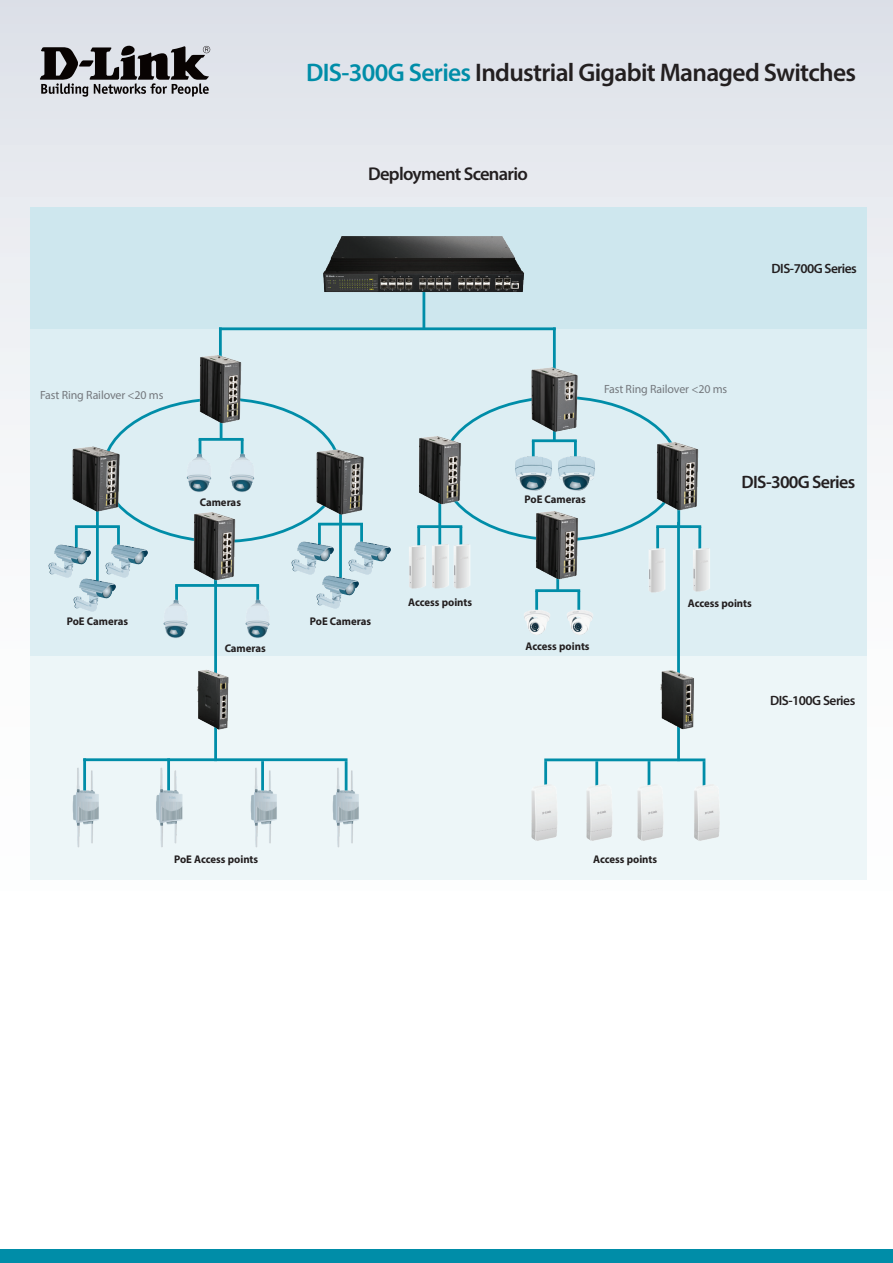
<style>
.page{position:relative;width:893px;height:1263px;background:#fff}
.page>*{position:absolute;margin:0;border:0;box-sizing:border-box;transform-origin:0 0}
.t1{font:600 25.5px "Myriad Pro";letter-spacing:-.025em;color:#231f20}
.t2{font:600 18.6px "Myriad Pro";letter-spacing:-.04em;color:#231f20}
.t3{font:600 18px "Myriad Pro";letter-spacing:-.04em;color:#231f20}
.t4{font:600 13.5px "Myriad Pro";letter-spacing:-.04em;color:#231f20}
.t5{font:11.85px "Myriad Pro";letter-spacing:-.01em;color:#74787d}
.t6{font:700 11.1px "Myriad Pro";color:#231f20}
.s1{color:#008da8}
</style>
<div class="page">
<div style="left:0;top:0;width:893px;height:1084px;background:linear-gradient(to bottom,#e3e6ec,#fff)"></div>
<div style="left:0;top:1249px;width:893px;height:14px;background:#008da8"></div>
<svg style="left:40px;top:46px;width:170px;height:51px;background:#807f83"></svg>
<div style="left:30px;top:646px;width:837px;height:234px;background:#edf6f8"></div>
<div style="left:30px;top:329px;width:837px;height:327px;background:#ddeef3"></div>
<div style="left:30px;top:207px;width:837px;height:122px;background:#cee7ee"></div>
<hr style="left:422px;top:281px;width:3px;height:48px;background:#008da8">
<hr style="left:219px;top:327px;width:337px;height:3px;background:#008da8">
<hr style="left:219px;top:327px;width:3px;height:82px;background:#008da8">
<hr style="left:553px;top:327px;width:3px;height:82px;background:#008da8">
<hr style="left:214px;top:576px;width:3px;height:185px;background:#008da8">
<hr style="left:83px;top:758px;width:264px;height:3px;background:#008da8">
<hr style="left:83px;top:758px;width:3px;height:39px;background:#008da8">
<hr style="left:345px;top:761px;width:2px;height:38px;background:#008da8">
<hr style="left:167px;top:758px;width:3px;height:39px;background:#008da8">
<hr style="left:261px;top:761px;width:3px;height:38px;background:#008da8">
<hr style="left:556px;top:566px;width:3px;height:25px;background:#008da8">
<hr style="left:535px;top:591px;width:3px;height:25px;background:#008da8">
<hr style="left:577px;top:591px;width:3px;height:25px;background:#008da8">
<hr style="left:535px;top:589px;width:45px;height:3px;background:#008da8">
<hr style="left:438px;top:502px;width:3px;height:25px;background:#008da8">
<hr style="left:417px;top:527px;width:3px;height:25px;background:#008da8">
<hr style="left:438px;top:527px;width:3px;height:25px;background:#008da8">
<hr style="left:459px;top:527px;width:3px;height:25px;background:#008da8">
<hr style="left:417px;top:525px;width:45px;height:3px;background:#008da8">
<hr style="left:677px;top:502px;width:3px;height:25px;background:#008da8">
<hr style="left:656px;top:527px;width:3px;height:25px;background:#008da8">
<hr style="left:698px;top:527px;width:3px;height:25px;background:#008da8">
<hr style="left:656px;top:525px;width:45px;height:3px;background:#008da8">
<hr style="left:96px;top:502px;width:3px;height:25px;background:#008da8">
<hr style="left:75px;top:527px;width:3px;height:25px;background:#008da8">
<hr style="left:96px;top:527px;width:3px;height:64px;background:#008da8">
<hr style="left:117px;top:527px;width:3px;height:25px;background:#008da8">
<hr style="left:75px;top:525px;width:45px;height:3px;background:#008da8">
<hr style="left:220px;top:414px;width:2px;height:26px;background:#008da8">
<hr style="left:199px;top:439px;width:2px;height:25px;background:#008da8">
<hr style="left:241px;top:439px;width:3px;height:25px;background:#008da8">
<hr style="left:199px;top:438px;width:45px;height:3px;background:#008da8">
<hr style="left:553px;top:416px;width:3px;height:25px;background:#008da8">
<hr style="left:532px;top:441px;width:3px;height:25px;background:#008da8">
<hr style="left:574px;top:441px;width:3px;height:25px;background:#008da8">
<hr style="left:532px;top:439px;width:45px;height:3px;background:#008da8">
<img style="left:48px;top:537px;width:43px;height:41px">
<img style="left:105px;top:537px;width:43px;height:41px">
<img style="left:71px;top:571px;width:47px;height:41px">
<hr style="left:339px;top:499px;width:3px;height:25px;background:#008da8">
<hr style="left:318px;top:524px;width:3px;height:25px;background:#008da8">
<hr style="left:339px;top:524px;width:3px;height:64px;background:#008da8">
<hr style="left:360px;top:524px;width:3px;height:25px;background:#008da8">
<hr style="left:318px;top:523px;width:45px;height:2px;background:#008da8">
<img style="left:291px;top:535px;width:43px;height:40px">
<img style="left:348px;top:535px;width:43px;height:40px">
<img style="left:314px;top:569px;width:48px;height:40px">
<img style="left:72px;top:764px;width:111px;height:84px">
<img style="left:250px;top:764px;width:27px;height:84px">
<img style="left:332px;top:764px;width:27px;height:84px">
<img style="left:409px;top:546px;width:7px;height:43px">
<img style="left:416px;top:541px;width:21px;height:48px">
<img style="left:437px;top:541px;width:33px;height:48px">
<img style="left:649px;top:546px;width:16px;height:47px">
<img style="left:693px;top:545px;width:17px;height:47px">
<img style="left:186px;top:451px;width:69px;height:41px">
<img style="left:515px;top:449px;width:37px;height:42px">
<img style="left:558px;top:449px;width:37px;height:42px">
<img style="left:524px;top:603px;width:26px;height:32px">
<img style="left:567px;top:603px;width:26px;height:32px">
<hr style="left:175px;top:585px;width:3px;height:25px;background:#008da8">
<hr style="left:256px;top:585px;width:3px;height:25px;background:#008da8">
<hr style="left:175px;top:584px;width:84px;height:3px;background:#008da8">
<img style="left:245px;top:597px;width:25px;height:41px">
<img style="left:163px;top:597px;width:25px;height:41px">
<hr style="left:677px;top:522px;width:3px;height:239px;background:#008da8">
<hr style="left:544px;top:758px;width:161px;height:3px;background:#008da8">
<hr style="left:544px;top:761px;width:3px;height:38px;background:#008da8">
<hr style="left:703px;top:761px;width:2px;height:38px;background:#008da8">
<hr style="left:648px;top:761px;width:2px;height:38px;background:#008da8">
<img style="left:531px;top:779px;width:26px;height:62px">
<hr style="left:595px;top:761px;width:3px;height:39px;background:#008da8">
<img style="left:586px;top:779px;width:26px;height:62px">
<img style="left:637px;top:779px;width:26px;height:62px">
<img style="left:694px;top:779px;width:26px;height:62px">
<img style="left:197px;top:663px;width:32px;height:72px">
<img style="left:660px;top:662px;width:34px;height:75px">
<img style="left:311px;top:443px;width:53px;height:77px">
<img style="left:72px;top:441px;width:54px;height:76px">
<img style="left:193px;top:349px;width:55px;height:80px">
<img style="left:187px;top:512px;width:55px;height:72px">
<img style="left:419px;top:430px;width:48px;height:80px">
<img style="left:650px;top:436px;width:49px;height:80px">
<img style="left:530px;top:511px;width:54px;height:74px">
<img style="left:525px;top:361px;width:58px;height:76px">
<img style="left:323px;top:236px;width:201px;height:64px">
<h1 class="t1" style="left:306px;top:56px;width:552px"><span class="s1">DIS-300G Series</span> Industrial Gigabit Managed Switches</h1>
<h2 class="t2" style="left:368px;top:162px;width:161px">Deployment Scenario</h2>
<p class="t4" style="left:772px;top:260px;width:87px">DIS-700G Series</p>
<p class="t5" style="left:40px;top:388px;width:125px">Fast Ring Railover &lt;20 ms</p>
<p class="t5" style="left:604px;top:382px;width:125px">Fast Ring Railover &lt;20 ms</p>
<p class="t6" style="left:200px;top:495px;width:43px">Cameras</p>
<p class="t6" style="left:524px;top:492px;width:63px">PoE Cameras</p>
<h3 class="t3" style="left:742px;top:470px;width:115px">DIS-300G Series</h3>
<p class="t6" style="left:408px;top:595px;width:66px">Access points</p>
<p class="t6" style="left:688px;top:595px;width:66px">Access points</p>
<p class="t6" style="left:67px;top:614px;width:63px">PoE Cameras</p>
<p class="t6" style="left:310px;top:614px;width:63px">PoE Cameras</p>
<p class="t6" style="left:225px;top:641px;width:43px">Cameras</p>
<p class="t6" style="left:526px;top:639px;width:66px">Access points</p>
<p class="t6" style="left:174px;top:852px;width:86px">PoE Access points</p>
<p class="t6" style="left:593px;top:852px;width:66px">Access points</p>
<p class="t4" style="left:770px;top:691px;width:87px">DIS-100G Series</p>
</div>
